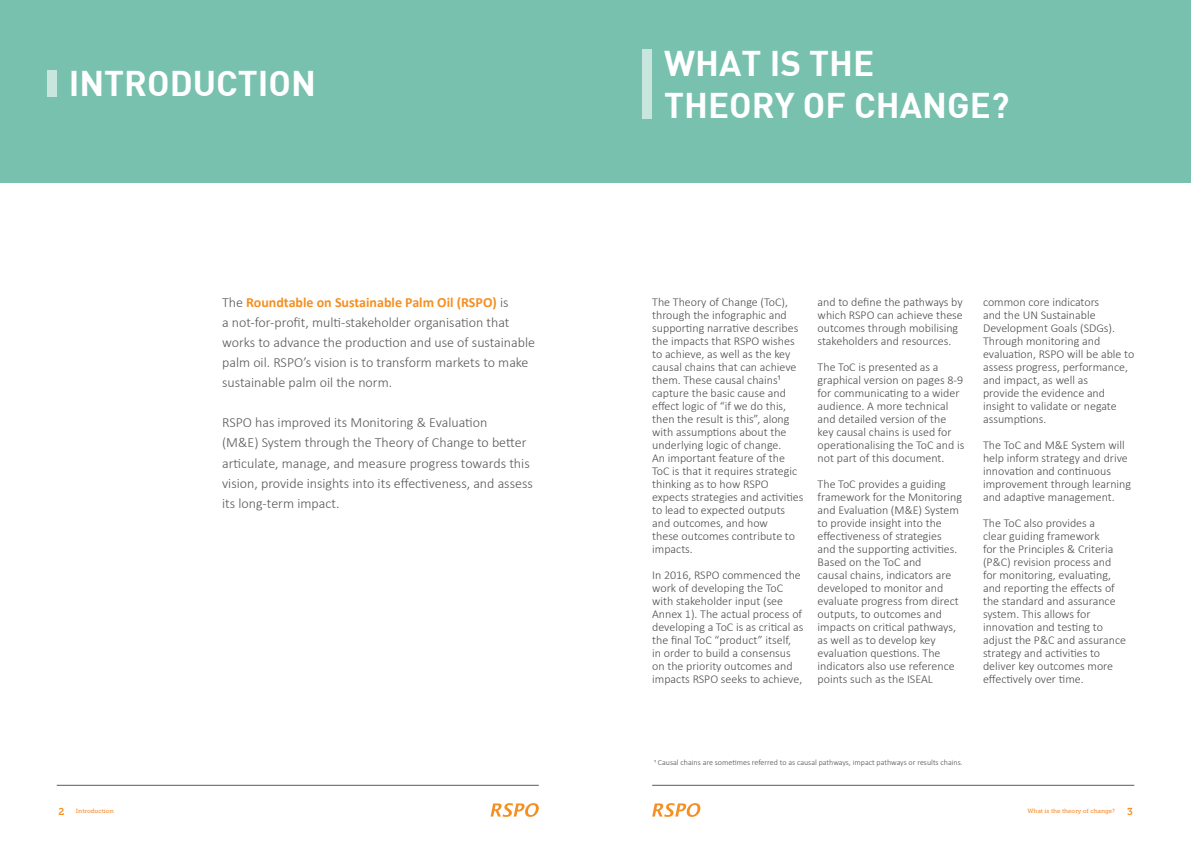
<style>
.page{position:relative;width:1191px;height:842px;background:#fff}
.page>*{position:absolute;margin:0;border:0;box-sizing:border-box;transform-origin:0 0}
.t1{font:35px/42px "DIN Bold";color:#fff}
.t2{font:300 14px/20px "Calibri";color:#58595b}
.t3{font:300 12px/13px "Calibri";color:#4d4d4f}
.t4{font:10px "Museo Slab 700";color:#f58f21}
.t5{font:300 8px "Calibri";color:#4d4d4f}
.t6{font:6px "Museo Slab 500";color:#f78d31}
.s1{font-weight:700;color:#f58f21}
</style>
<div class="page">
<svg style="left:490px;top:803px;width:49px;height:14px"></svg>
<svg style="left:652px;top:803px;width:48px;height:14px"></svg>
<hr style="left:57px;top:785px;width:482px;height:1px;background:#58595b">
<hr style="left:652px;top:785px;width:482px;height:1px;background:#58595b">
<div style="left:0;top:0;width:1191px;height:183px;background:#77c1ae"></div>
<div style="left:47px;top:71px;width:10px;height:26px;background:#c9e6de"></div>
<div style="left:642px;top:49px;width:10px;height:69px;background:#c9e6de"></div>
<h1 class="t1" style="left:69px;top:60px;width:249px">INTRODUCTION</h1>
<p class="t2" style="left:222px;top:293px;width:314px">The <span class="s1">Roundtable on Sustainable Palm Oil (RSPO)</span> is<br>a not-for-profit, multi-stakeholder organisation that works to advance the production and use of sustainable palm oil. RSPO’s vision is to transform markets to make sustainable palm oil the norm.</p>
<p class="t2" style="left:222px;top:413px;width:312px">RSPO has improved its Monitoring &amp; Evaluation<br>(M&amp;E) System through the Theory of Change to better articulate, manage, and measure progress towards this vision, provide insights into its effectiveness, and assess its long-term impact.</p>
<h1 class="t1" style="left:664px;top:40px;width:347px">WHAT IS THE<br>THEORY OF CHANGE?</h1>
<p class="t3" style="left:652px;top:295px;width:153px">The Theory of Change (ToC), through the infographic and supporting narrative describes the impacts that RSPO wishes to achieve, as well as the key causal chains that can achieve them. These causal chains¹ capture the basic cause and effect logic of “if we do this, then the result is this”, along with assumptions about the underlying logic of change.<br>An important feature of the<br>ToC is that it requires strategic thinking as to how RSPO expects strategies and activities to lead to expected outputs and outcomes, and how<br>these outcomes contribute to impacts.</p>
<p class="t3" style="left:652px;top:568px;width:153px">In 2016, RSPO commenced the work of developing the ToC with stakeholder input (see<br>Annex 1). The actual process of developing a ToC is as critical as the final ToC “product” itself,<br>in order to build a consensus on the priority outcomes and impacts RSPO seeks to achieve,</p>
<p class="t3" style="left:817px;top:295px;width:147px">and to define the pathways by which RSPO can achieve these outcomes through mobilising stakeholders and resources.</p>
<p class="t3" style="left:817px;top:360px;width:148px">The ToC is presented as a graphical version on pages 8-9 for communicating to a wider audience. A more technical and detailed version of the key causal chains is used for operationalising the ToC and is not part of this document.</p>
<p class="t3" style="left:817px;top:477px;width:146px">The ToC provides a guiding framework for the Monitoring and Evaluation (M&amp;E) System to provide insight into the effectiveness of strategies and the supporting activities.<br>Based on the ToC and<br>causal chains, indicators are developed to monitor and evaluate progress from direct outputs, to outcomes and impacts on critical pathways, as well as to develop key evaluation questions. The indicators also use reference points such as the ISEAL</p>
<p class="t3" style="left:983px;top:295px;width:153px">common core indicators<br>and the UN Sustainable<br>Development Goals (SDGs).<br>Through monitoring and evaluation, RSPO will be able to assess progress, performance, and impact, as well as<br>provide the evidence and insight to validate or negate assumptions.</p>
<p class="t3" style="left:983px;top:438px;width:150px">The ToC and M&amp;E System will help inform strategy and drive innovation and continuous improvement through learning and adaptive management.</p>
<p class="t3" style="left:983px;top:516px;width:144px">The ToC also provides a<br>clear guiding framework<br>for the Principles &amp; Criteria (P&amp;C) revision process and for monitoring, evaluating, and reporting the effects of the standard and assurance system. This allows for innovation and testing to adjust the P&amp;C and assurance strategy and activities to deliver key outcomes more effectively over time.</p>
<p class="t5" style="left:654px;top:758px;width:310px">1 Causal chains are sometimes referred to as causal pathways, impact pathways or results chains.</p>
<p class="t4" style="left:58px;top:805px;width:7px">2</p>
<p class="t4" style="left:1127px;top:805px;width:7px">3</p>
<p class="t6" style="left:76px;top:808px;width:39px">Introduction</p>
<p class="t6" style="left:1027px;top:808px;width:89px">What is the theory of change?</p>
</div>
